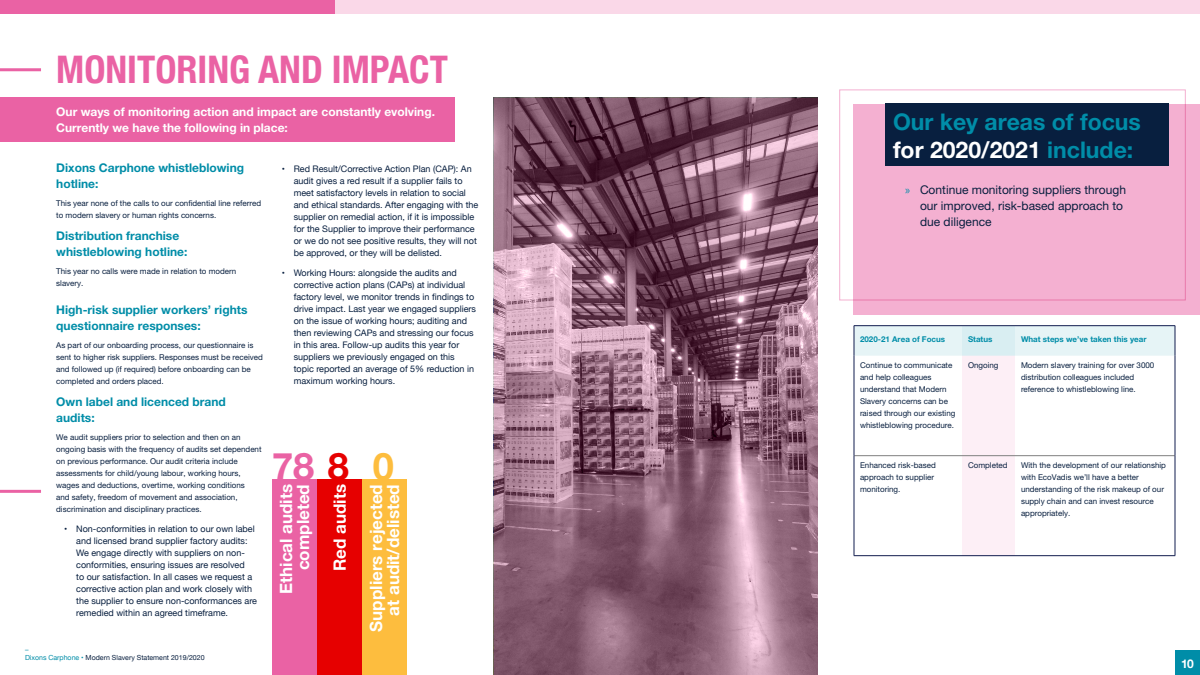
<style>
.page{position:relative;width:1200px;height:675px;background:#fff}
.page>*{position:absolute;margin:0;border:0;box-sizing:border-box;transform-origin:0 0}
.Section_Titles{font:700 condensed 38px "Helvetica Neue";color:#ea62a4}
.Body_Copy_Large{font:700 38px "Helvetica Neue LT Pro";color:#ea62a4}
.Body_Copy_Large-2{font:700 38px "Helvetica Neue LT Pro";color:#fdbd3e}
.Body_Copy_Large-3{font:700 23px/28px "Helvetica Neue LT Pro";color:#008da8}
.Body_Copy_Large-4{font:700 17px/17px "Helvetica Neue LT Pro";color:#fff;text-align:right}
.Body_Copy_Large-5{font:700 12px/16px "Helvetica Neue LT Pro";color:#008da8}
.Body_Copy_Large-6{font:700 12px/16px "Helvetica Neue LT Pro";color:#fff}
.t1{font:12px/16px "Helvetica Neue LT Pro";color:#081f3f}
.Body_Copy_Small{font:700 12px/16px "Helvetica Neue LT Pro";color:#008da8}
.t2{font:700 12px "Helvetica Neue";color:#fff}
.t3{font:9px/12px "Helvetica Neue";color:#081f3f}
.Body_Copy_Small-2{font:8px/12px "Helvetica Neue LT Pro";color:#081f3f}
.Body_Copy_Small-3{font:700 8px "Helvetica Neue LT Pro";color:#008da8}
.t4{font:7px/8.4px "Helvetica Neue";color:#081f3f}
.s1{color:#008da8}
.s2{color:#e60000}
.s3{color:#fff}
.s4{font-family:"Myriad Pro";color:#008da8}
</style>
<div class="page">
<div style="left:0;top:0;width:1200px;height:14px;background:#fad8e8"></div>
<div style="left:0;top:0;width:334px;height:14px;background:#ea62a4"></div>
<hr style="left:0;top:490px;width:41px;height:3px;background:#ea62a4">
<hr style="left:0;top:68px;width:41px;height:3px;background:#ea62a4">
<svg style="left:494px;top:98px;width:324px;height:577px;background:#8e6579"></svg>
<div style="left:854px;top:104px;width:346px;height:210px;background:#f4b0d1"></div>
<div style="left:839px;top:89px;width:347px;height:211px;border:1px solid #f4b0d1"></div>
<div style="left:0;top:98px;width:455px;height:44px;background:#ea62a4"></div>
<div style="left:1175px;top:650px;width:25px;height:25px;background:#008da8"></div>
<div style="left:272px;top:479px;width:45px;height:196px;background:#ea62a4"></div>
<div style="left:317px;top:479px;width:45px;height:196px;background:#e60000"></div>
<div style="left:362px;top:479px;width:45px;height:196px;background:#fdbd3e"></div>
<div style="left:885px;top:104px;width:284px;height:62px;background:#081f3f"></div>
<svg style="left:855px;top:326px;width:320px;height:229px"></svg>
<hr style="left:854px;top:456px;width:108px;height:1px;background:#808080">
<hr style="left:962px;top:456px;width:53px;height:1px;background:#808080">
<hr style="left:1015px;top:456px;width:160px;height:1px;background:#808080">
<hr style="left:854px;top:325px;width:108px;height:1px;background:#111c4e">
<hr style="left:854px;top:326px;width:1px;height:30px;background:#111c4e">
<hr style="left:962px;top:325px;width:53px;height:1px;background:#111c4e">
<hr style="left:1015px;top:325px;width:160px;height:1px;background:#111c4e">
<hr style="left:1175px;top:326px;width:1px;height:30px;background:#111c4e">
<hr style="left:854px;top:356px;width:1px;height:100px;background:#111c4e">
<hr style="left:1175px;top:356px;width:1px;height:100px;background:#111c4e">
<hr style="left:854px;top:456px;width:1px;height:99px;background:#111c4e">
<hr style="left:1175px;top:456px;width:1px;height:99px;background:#111c4e">
<hr style="left:854px;top:555px;width:108px;height:1px;background:#111c4e">
<hr style="left:962px;top:555px;width:53px;height:1px;background:#111c4e">
<hr style="left:1015px;top:555px;width:160px;height:1px;background:#111c4e">
<p class="Section_Titles" style="left:56px;top:38px;width:393px">MONITORING AND IMPACT</p>
<p class="Body_Copy_Large-6" style="left:56px;top:103px;width:380px">Our ways of monitoring action and impact are constantly evolving.<br>Currently we have the following in place:</p>
<p class="Body_Copy_Large-5" style="left:56px;top:159px;width:189px">Dixons Carphone whistleblowing hotline:</p>
<p class="Body_Copy_Small-2" style="left:56px;top:197px;width:206px">This year none of the calls to our confidential line referred to modern slavery or human rights concerns.</p>
<p class="Body_Copy_Large-5" style="left:56px;top:227px;width:133px">Distribution franchise whistleblowing hotline:</p>
<p class="Body_Copy_Small-2" style="left:56px;top:265px;width:182px">This year no calls were made in relation to modern slavery.</p>
<p class="Body_Copy_Small" style="left:56px;top:301px;width:193px">High-risk supplier workers’ rights questionnaire responses:</p>
<p class="Body_Copy_Small-2" style="left:56px;top:339px;width:208px">As part of our onboarding process, our questionnaire is sent to higher risk suppliers. Responses must be received and followed up (if required) before onboarding can be completed and orders placed.</p>
<p class="Body_Copy_Large-5" style="left:56px;top:393px;width:171px">Own label and licenced brand audits:</p>
<p class="Body_Copy_Small-2" style="left:56px;top:431px;width:207px">We audit suppliers prior to selection and then on an ongoing basis with the frequency of audits set dependent on previous performance. Our audit criteria include assessments for child/young labour, working hours, wages and deductions, overtime, working conditions<br>and safety, freedom of movement and association, discrimination and disciplinary practices.</p>
<p class="t3" style="left:76px;top:523px;width:182px;text-indent:-12px">• Non-conformities in relation to our own label and licensed brand supplier factory audits:<br>We engage directly with suppliers on non&shy;conformities, ensuring issues are resolved<br>to our satisfaction. In all cases we request a corrective action plan and work closely with the supplier to ensure non-conformances are remedied within an agreed timeframe.</p>
<p class="t4" style="left:25px;top:645px;width:181px"><span class="s1">–<br>Dixons Carphone •</span> Modern Slavery Statement 2019/2020</p>
<p class="t3" style="left:294px;top:163px;width:186px;text-indent:-12px">• Red Result/Corrective Action Plan (CAP): An audit gives a red result if a supplier fails to meet satisfactory levels in relation to social and ethical standards. After engaging with the supplier on remedial action, if it is impossible for the Supplier to improve their performance or we do not see positive results, they will not be approved, or they will be delisted.</p>
<p class="t3" style="left:294px;top:267px;width:184px;text-indent:-12px">• Working Hours: alongside the audits and corrective action plans (CAPs) at individual factory level, we monitor trends in findings to drive impact. Last year we engaged suppliers on the issue of working hours; auditing and then reviewing CAPs and stressing our focus in this area. Follow-up audits this year for suppliers we previously engaged on this topic reported an average of 5% reduction in maximum working hours.</p>
<p class="Body_Copy_Large" style="left:272px;top:443px;width:78px">78 <span class="s2">8</span></p>
<p class="Body_Copy_Large-2" style="left:373px;top:443px;width:23px">0</p>
<p class="Body_Copy_Large-4" style="left:277px;top:594px;width:111px;rotate:-90deg">Ethical audits completed</p>
<p class="Body_Copy_Large-4" style="left:331px;top:571px;width:88px;rotate:-90deg">Red audits</p>
<p class="Body_Copy_Large-4" style="left:367px;top:632px;width:149px;rotate:-90deg">Suppliers rejected at audit/delisted</p>
<p class="Body_Copy_Large-3" style="left:893px;top:107px;width:249px">Our key areas of focus <span class="s3">for 2020/2021</span> include:</p>
<p class="t1" style="left:920px;top:182px;width:208px;text-indent:-15px"><span class="s4">»</span> Continue monitoring suppliers through our improved, risk-based approach to due diligence</p>
<p class="Body_Copy_Small-3" style="left:860px;top:334px;width:87px">2020-21 Area of Focus</p>
<p class="Body_Copy_Small-3" style="left:968px;top:334px;width:26px">Status</p>
<p class="Body_Copy_Small-3" style="left:1021px;top:334px;width:127px">What steps we’ve taken this year</p>
<p class="Body_Copy_Small-2" style="left:860px;top:359px;width:97px">Continue to communicate and help colleagues understand that Modern<br>Slavery concerns can be raised through our existing whistleblowing procedure.</p>
<p class="Body_Copy_Small-2" style="left:968px;top:359px;width:32px">Ongoing</p>
<p class="Body_Copy_Small-2" style="left:1021px;top:359px;width:135px">Modern slavery training for over 3000 distribution colleagues included reference to whistleblowing line.</p>
<p class="Body_Copy_Small-2" style="left:860px;top:459px;width:77px">Enhanced risk-based approach to supplier monitoring.</p>
<p class="Body_Copy_Small-2" style="left:968px;top:459px;width:41px">Completed</p>
<p class="Body_Copy_Small-2" style="left:1021px;top:459px;width:147px">With the development of our relationship with EcoVadis we’ll have a better understanding of the risk makeup of our supply chain and can invest resource appropriately.</p>
<p class="t2" style="left:1181px;top:654px;width:14px">10</p>
</div>
